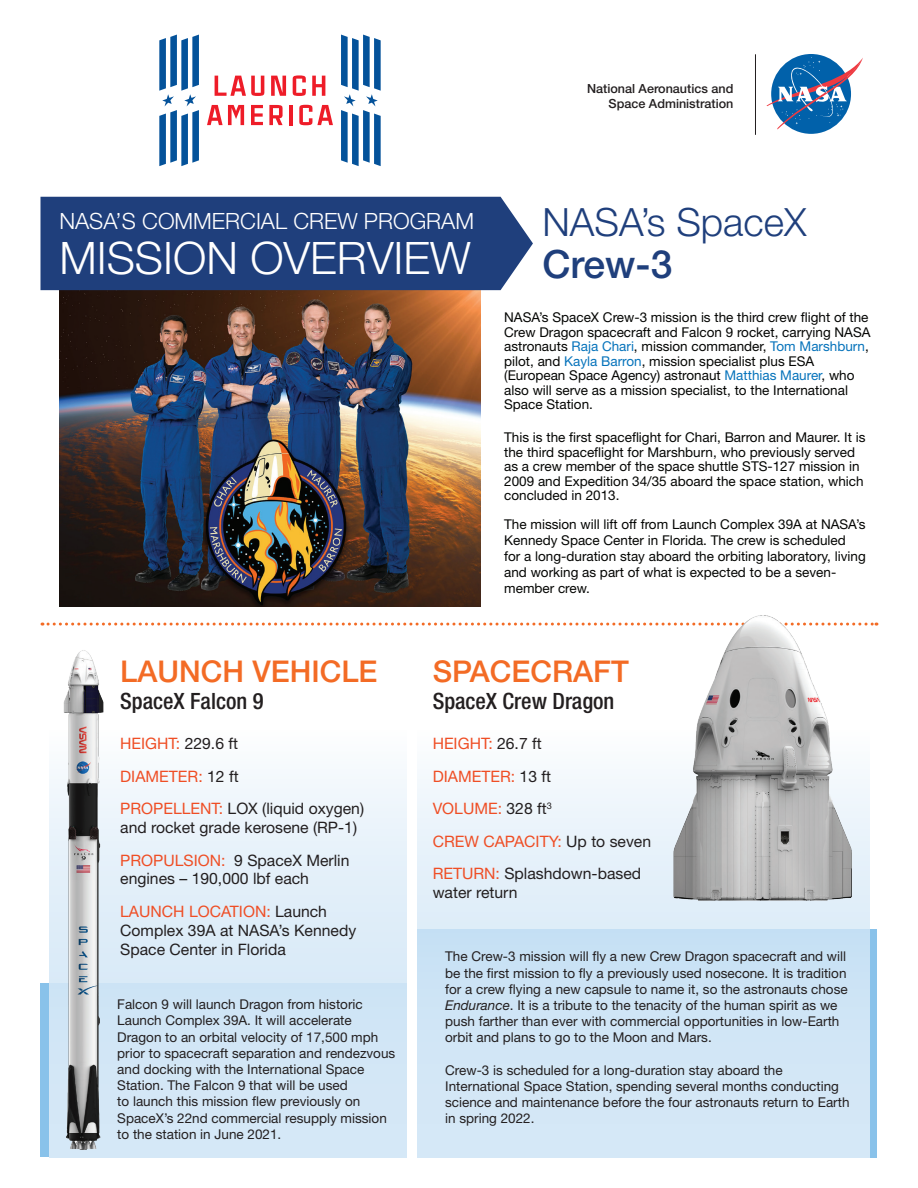
<style>
.page{position:relative;width:918px;height:1188px;background:#fff}
.page>*{position:absolute;margin:0;border:0;box-sizing:border-box;transform-origin:0 0}
.t1{font:300 44.85px "Helvetica Neue LT Std";color:#fff}
.t2{font:300 39px "Helvetica Neue LT Std";color:#1f3f7c}
.t3{font:500 39px "Helvetica Neue LT Std";color:#1f3f7c}
.t4{font:500 30px "Helvetica Neue LT Std";color:#f36b25}
.t5{font:500 condensed 22.5px "Helvetica Neue LT Std";color:#231f20}
.t6{font:300 22.35px "Helvetica Neue LT Std";color:#fff}
.t7{font:15.75px/18.9px "Helvetica Neue LT Std";color:#231f20}
.t8{font:15.75px "Helvetica Neue LT Std";color:#ef4e25}
.t9{font:13.5px/16.2px "Helvetica Neue LT Std";color:#231f20}
.t10{font:13.5px/14.5px "Helvetica Neue LT Std";color:#040503}
.t11{font:500 12.6px "Helvetica Neue LT Std";color:#231f20}
.s1{color:#0673bb}
.s2{color:#231f20}
.s3{color:#ef4e25}
.s4{font-style:italic}
</style>
<div class="page">
<img style="left:59px;top:290px;width:422px;height:317px">
<div style="left:40px;top:197px;width:493px;height:93px;background:#1f3f7c"></div>
<div style="left:40px;top:983px;width:367px;height:174px;background:#89c2ea"></div>
<svg style="left:417px;top:774px;width:452px;height:383px;background:#d6e8f7"></svg>
<div style="left:49px;top:730px;width:358px;height:427px;background:linear-gradient(to bottom,#f5f9fd,#c9e2f4)"></div>
<div style="left:771px;top:54px;width:80px;height:80px;background:#0161aa;border-radius:50%"></div>
<svg style="left:766px;top:57px;width:97px;height:73px"></svg>
<hr style="left:755px;top:54px;width:1px;height:81px;background:#231f20">
<svg style="left:215px;top:76px;width:49px;height:20px"></svg>
<svg style="left:271px;top:76px;width:15px;height:20px"></svg>
<svg style="left:293px;top:75px;width:13px;height:21px"></svg>
<svg style="left:312px;top:76px;width:13px;height:20px"></svg>
<svg style="left:207px;top:105px;width:37px;height:20px"></svg>
<svg style="left:251px;top:105px;width:12px;height:20px"></svg>
<svg style="left:269px;top:105px;width:14px;height:20px"></svg>
<hr style="left:289px;top:105px;width:4px;height:20px;background:#ee1c28">
<svg style="left:299px;top:105px;width:34px;height:20px"></svg>
<svg style="left:341px;top:35px;width:40px;height:131px"></svg>
<svg style="left:159px;top:35px;width:40px;height:131px"></svg>
<svg style="left:42px;top:623px;width:835px;height:3px"></svg>
<img style="left:672px;top:615px;width:182px;height:288px">
<img style="left:56px;top:650px;width:49px;height:503px">
<p class="t11" style="left:587px;top:81px;width:148px">National Aeronautics and</p>
<p class="t11" style="left:609px;top:96px;width:126px">Space Administration</p>
<p class="t6" style="left:59px;top:208px;width:416px">NASA’S COMMERCIAL CREW PROGRAM</p>
<p class="t1" style="left:59px;top:231px;width:413px">MISSION OVERVIEW</p>
<p class="t2" style="left:542px;top:199px;width:265px">NASA’s SpaceX</p>
<p class="t3" style="left:542px;top:241px;width:132px">Crew-3</p>
<p class="t10" style="left:504px;top:310px;width:368px">NASA’s SpaceX Crew-3 mission is the third crew flight of the Crew Dragon spacecraft and Falcon 9 rocket, carrying NASA astronauts <span class="s1">Raja Chari</span>, mission commander, <span class="s1">Tom Marshburn</span>, pilot, and <span class="s1">Kayla Barron</span>, mission specialist plus ESA (European Space Agency) astronaut <span class="s1">Matthias Maurer</span>, who also will serve as a mission specialist, to the International Space Station.</p>
<p class="t10" style="left:504px;top:430px;width:363px">This is the first spaceflight for Chari, Barron and Maurer. It is the third spaceflight for Marshburn, who previously served as a crew member of the space shuttle STS-127 mission in 2009 and Expedition 34/35 aboard the space station, which concluded in 2013.</p>
<p class="t10" style="left:504px;top:515px;width:363px;line-height:16.2px">The mission will lift off from Launch Complex 39A at NASA’s Kennedy Space Center in Florida. The crew is scheduled<br>for a long-duration stay aboard the orbiting laboratory, living and working as part of what is expected to be a seven&shy;member crew.</p>
<p class="t4" style="left:120px;top:653px;width:259px">LAUNCH VEHICLE</p>
<p class="t5" style="left:120px;top:687px;width:145px">SpaceX Falcon 9</p>
<p class="t8" style="left:120px;top:734px;width:119px">HEIGHT: <span class="s2">229.6 ft</span></p>
<p class="t8" style="left:120px;top:767px;width:120px">DIAMETER: <span class="s2">12 ft</span></p>
<p class="t7" style="left:120px;top:799px;width:245px"><span class="s3">PROPELLENT:</span> LOX (liquid oxygen) and rocket grade kerosene (RP-1)</p>
<p class="t7" style="left:120px;top:850px;width:231px"><span class="s3">PROPULSION:</span> 9 SpaceX Merlin engines – 190,000 lbf each</p>
<p class="t7" style="left:120px;top:902px;width:238px"><span class="s3">LAUNCH LOCATION:</span> Launch<br>Complex 39A at NASA’s Kennedy<br>Space Center in Florida</p>
<p class="t9" style="left:117px;top:996px;width:280px">Falcon 9 will launch Dragon from historic Launch Complex 39A. It will accelerate Dragon to an orbital velocity of 17,500 mph prior to spacecraft separation and rendezvous and docking with the International Space Station. The Falcon 9 that will be used<br>to launch this mission flew previously on SpaceX’s 22nd commercial resupply mission to the station in June 2021.</p>
<p class="t4" style="left:433px;top:653px;width:198px">SPACECRAFT</p>
<p class="t5" style="left:433px;top:687px;width:183px">SpaceX Crew Dragon</p>
<p class="t8" style="left:433px;top:734px;width:111px">HEIGHT: <span class="s2">26.7 ft</span></p>
<p class="t8" style="left:433px;top:767px;width:120px">DIAMETER: <span class="s2">13 ft</span></p>
<p class="t8" style="left:433px;top:799px;width:121px">VOLUME: <span class="s2">328 ft</span><sup>3</sup></p>
<p class="t8" style="left:433px;top:832px;width:220px">CREW CAPACITY: <span class="s2">Up to seven</span></p>
<p class="t7" style="left:433px;top:864px;width:210px"><span class="s3">RETURN:</span> Splashdown-based water return</p>
<p class="t9" style="left:445px;top:948px;width:404px">The Crew-3 mission will fly a new Crew Dragon spacecraft and will be the first mission to fly a previously used nosecone. It is tradition for a crew flying a new capsule to name it, so the astronauts chose <span class="s4">Endurance</span>. It is a tribute to the tenacity of the human spirit as we push farther than ever with commercial opportunities in low-Earth orbit and plans to go to the Moon and Mars.</p>
<p class="t9" style="left:445px;top:1062px;width:406px">Crew-3 is scheduled for a long-duration stay aboard the International Space Station, spending several months conducting science and maintenance before the four astronauts return to Earth in spring 2022.</p>
</div>
